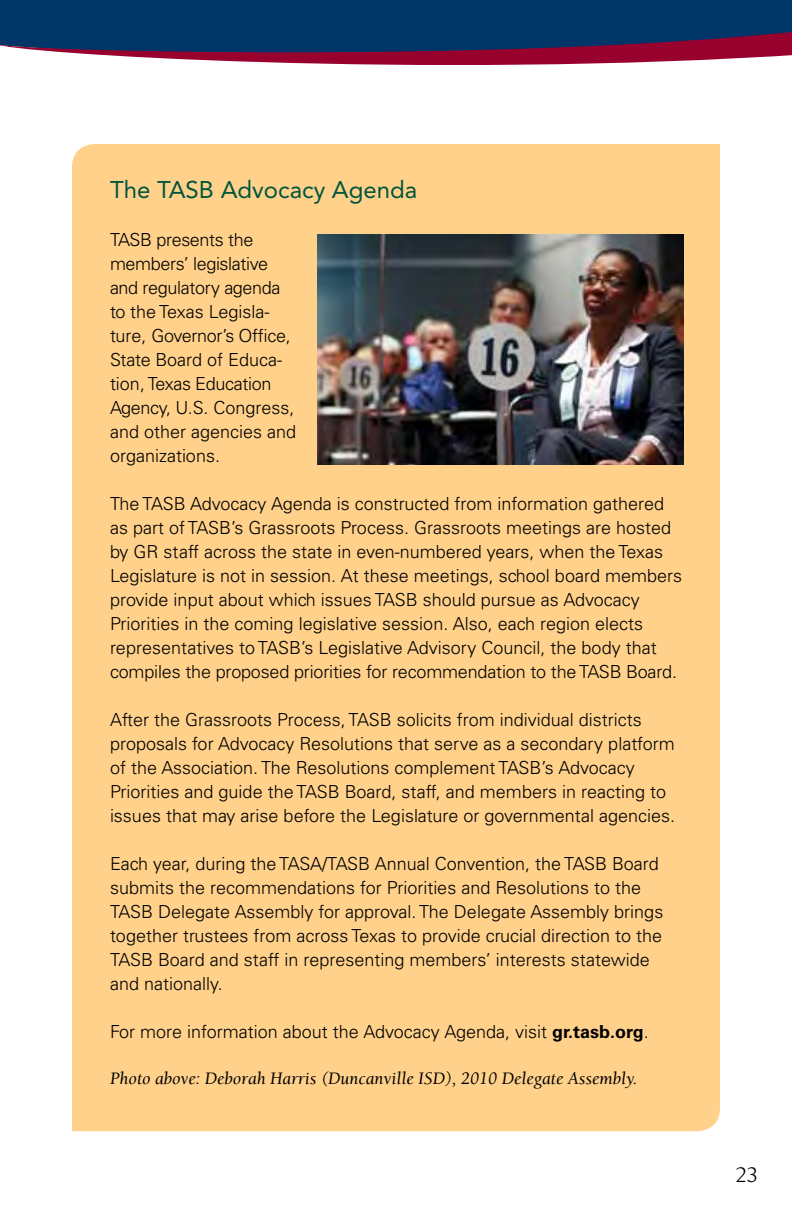
<style>
.page{position:relative;width:792px;height:1224px;background:#fff}
.page>*{position:absolute;margin:0;border:0;box-sizing:border-box;transform-origin:0 0}
.t1{font:24px "Avenir";color:#00553d}
.t2{font:20px "Brewery LT";color:#000}
.t3{font:300 18px/24px "Univers";color:#000}
.t4{font:300 18px/24px "Univers";letter-spacing:-.02em;color:#000}
.t5{font:italic 18px "Berkeley LT";color:#000}
.s1{font-weight:700}
</style>
<div class="page">
<div style="left:72px;top:144px;width:648px;height:987px;background:#ffd18b"></div>
<img style="left:318px;top:234px;width:366px;height:230px">
<div style="left:0;top:0;width:792px;height:30px;background:#003568"></div>
<svg style="left:0;top:30px;width:792px;height:35px;background:#583c67"></svg>
<h1 class="t1" style="left:110px;top:176px;width:309px">The TASB Advocacy Agenda</h1>
<p class="t4" style="left:110px;top:228px;width:188px">TASB presents the members’ legislative and regulatory agenda to the Texas Legisla&shy;ture, Governor’s Office,<br>State Board of Educa&shy;tion, Texas Education<br>Agency, U.S. Congress, and other agencies and organizations.</p>
<p class="t3" style="left:110px;top:492px;width:574px">The TASB Advocacy Agenda is constructed from information gathered as part of TASB’s Grassroots Process. Grassroots meetings are hosted by GR staff across the state in even-numbered years, when the Texas Legislature is not in session. At these meetings, school board members provide input about which issues TASB should pursue as Advocacy Priorities in the coming legislative session. Also, each region elects representatives to TASB’s Legislative Advisory Council, the body that compiles the proposed priorities for recommendation to the TASB Board.</p>
<p class="t3" style="left:110px;top:708px;width:567px">After the Grassroots Process, TASB solicits from individual districts proposals for Advocacy Resolutions that serve as a secondary platform of the Association. The Resolutions complement TASB’s Advocacy Priorities and guide the TASB Board, staff, and members in reacting to issues that may arise before the Legislature or governmental agencies.</p>
<p class="t3" style="left:110px;top:852px;width:555px">Each year, during the TASA/TASB Annual Convention, the TASB Board submits the recommendations for Priorities and Resolutions to the TASB Delegate Assembly for approval. The Delegate Assembly brings together trustees from across Texas to provide crucial direction to the TASB Board and staff in representing members’ interests statewide and nationally.</p>
<p class="t3" style="left:110px;top:1020px;width:540px">For more information about the Advocacy Agenda, visit <span class="s1">gr.tasb.org</span>.</p>
<p class="t5" style="left:110px;top:1069px;width:529px">Photo above: Deborah Harris (Duncanville ISD), 2010 Delegate Assembly.</p>
<p class="t2" style="left:735px;top:1163px;width:24px">23</p>
</div>
